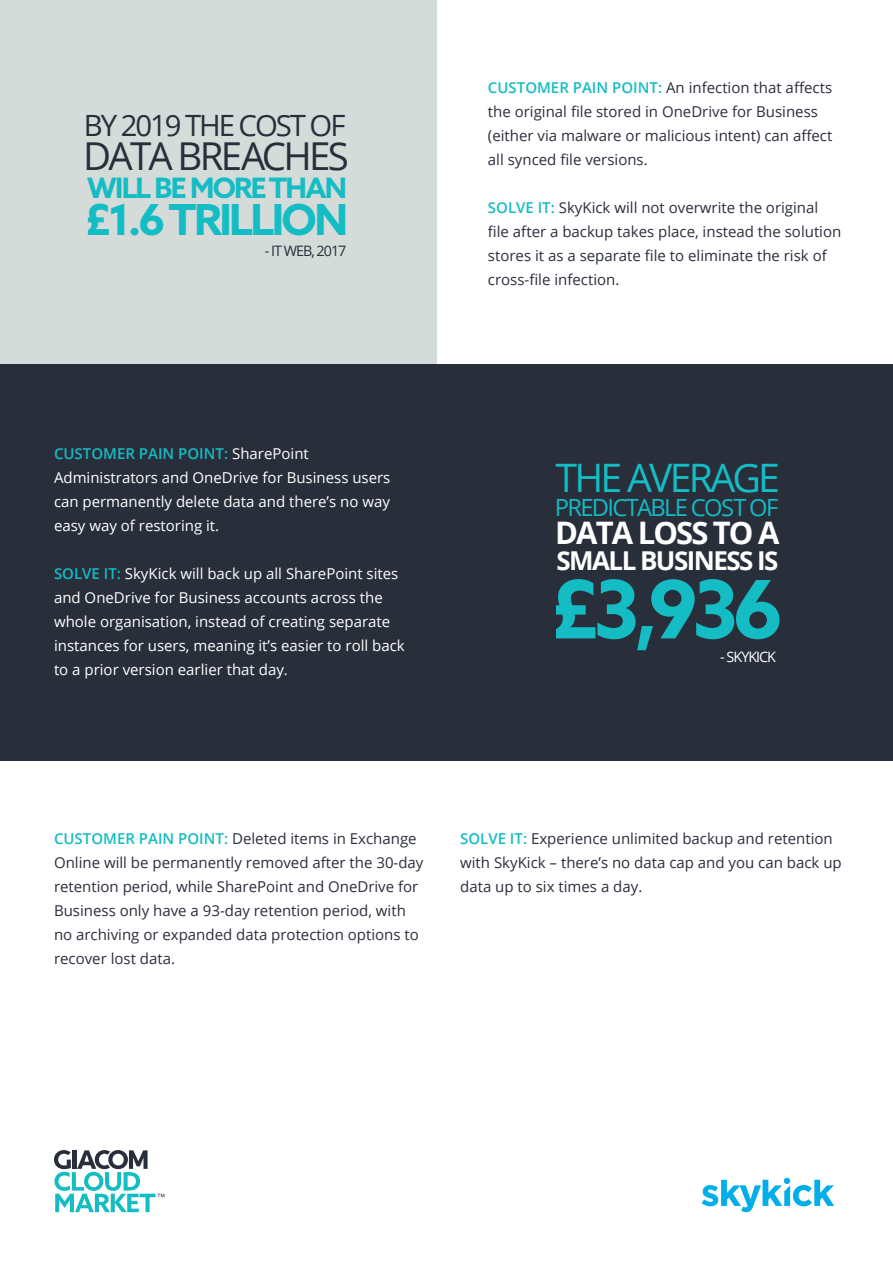
<style>
.page{position:relative;width:893px;height:1263px;background:#fff}
.page>*{position:absolute;margin:0;border:0;box-sizing:border-box;transform-origin:0 0}
.t1{font:700 80.7px "Azo Sans";color:#14bcc4}
.t2{font:700 42.75px "Azo Sans";letter-spacing:-.06em;color:#14bcc4}
.t3{font:39.15px "Open Sans";letter-spacing:-.07em;color:#14bcc4}
.t4{font:38.4px "Open Sans";letter-spacing:-.07em;color:#292e3b}
.t5{font:700 31.05px "Open Sans";letter-spacing:-.06em;color:#fff}
.t6{font:29.25px "Open Sans";letter-spacing:-.07em;color:#292e3b}
.t7{font:700 28.2px "Azo Sans";letter-spacing:-.06em;color:#14bcc4}
.t8{font:700 25.95px "Open Sans";letter-spacing:-.06em;color:#fff}
.t9{font:23.7px "Open Sans";letter-spacing:-.07em;color:#14bcc4}
.t10{font:15px/24px "Open Sans";color:#292e3b}
.t11{font:15px/24px "Open Sans";color:#fff}
.t12{font:14.4px "Open Sans";letter-spacing:-.07em;color:#292e3b}
.t13{font:14.4px "Open Sans";letter-spacing:-.07em;color:#fff}
.s1{font-weight:600;color:#14bcc4}
</style>
<div class="page">
<svg style="left:54px;top:1150px;width:110px;height:62px"></svg>
<svg style="left:702px;top:1178px;width:132px;height:34px"></svg>
<div style="left:0;top:0;width:436px;height:366px;background:#d4dbd9"></div>
<div style="left:0;top:364px;width:893px;height:397px;background:#292e3b"></div>
<p class="t6" style="left:84px;top:106px;width:263px">BY 2019 THE COST OF</p>
<p class="t4" style="left:83px;top:130px;width:267px">DATA BREACHES</p>
<p class="t7" style="left:87px;top:169px;width:261px">WILL BE MORE THAN</p>
<p class="t2" style="left:86px;top:191px;width:264px">£1.6 TRILLION</p>
<p class="t12" style="left:265px;top:241px;width:83px">- IT WEB, 2017</p>
<p class="t11" style="left:54px;top:441px;width:338px"><span class="s1">CUSTOMER PAIN POINT:</span> SharePoint Administrators and OneDrive for Business users can permanently delete data and there’s no way easy way of restoring it.</p>
<p class="t11" style="left:54px;top:561px;width:352px"><span class="s1">SOLVE IT:</span> SkyKick will back up all SharePoint sites and OneDrive for Business accounts across the whole organisation, instead of creating separate instances for users, meaning it’s easier to roll back to a prior version earlier that day.</p>
<p class="t10" style="left:488px;top:75px;width:346px"><span class="s1">CUSTOMER PAIN POINT:</span> An infection that affects the original file stored in OneDrive for Business (either via malware or malicious intent) can affect all synced file versions.</p>
<p class="t10" style="left:488px;top:195px;width:355px"><span class="s1">SOLVE IT:</span> SkyKick will not overwrite the original file after a backup takes place, instead the solution stores it as a separate file to eliminate the risk of cross-file infection.</p>
<p class="t3" style="left:555px;top:451px;width:226px">THE AVERAGE</p>
<p class="t9" style="left:555px;top:491px;width:225px">PREDICTABLE COST OF</p>
<p class="t5" style="left:555px;top:511px;width:226px">DATA LOSS TO A</p>
<p class="t8" style="left:556px;top:543px;width:223px">SMALL BUSINESS IS</p>
<p class="t1" style="left:552px;top:556px;width:233px">£3,936</p>
<p class="t13" style="left:720px;top:647px;width:57px">- SKYKICK</p>
<p class="t10" style="left:54px;top:826px;width:371px"><span class="s1">CUSTOMER PAIN POINT:</span> Deleted items in Exchange Online will be permanently removed after the 30-day retention period, while SharePoint and OneDrive for Business only have a 93-day retention period, with no archiving or expanded data protection options to recover lost data.</p>
<p class="t10" style="left:460px;top:826px;width:383px"><span class="s1">SOLVE IT:</span> Experience unlimited backup and retention with SkyKick – there’s no data cap and you can back up data up to six times a day.</p>
</div>
